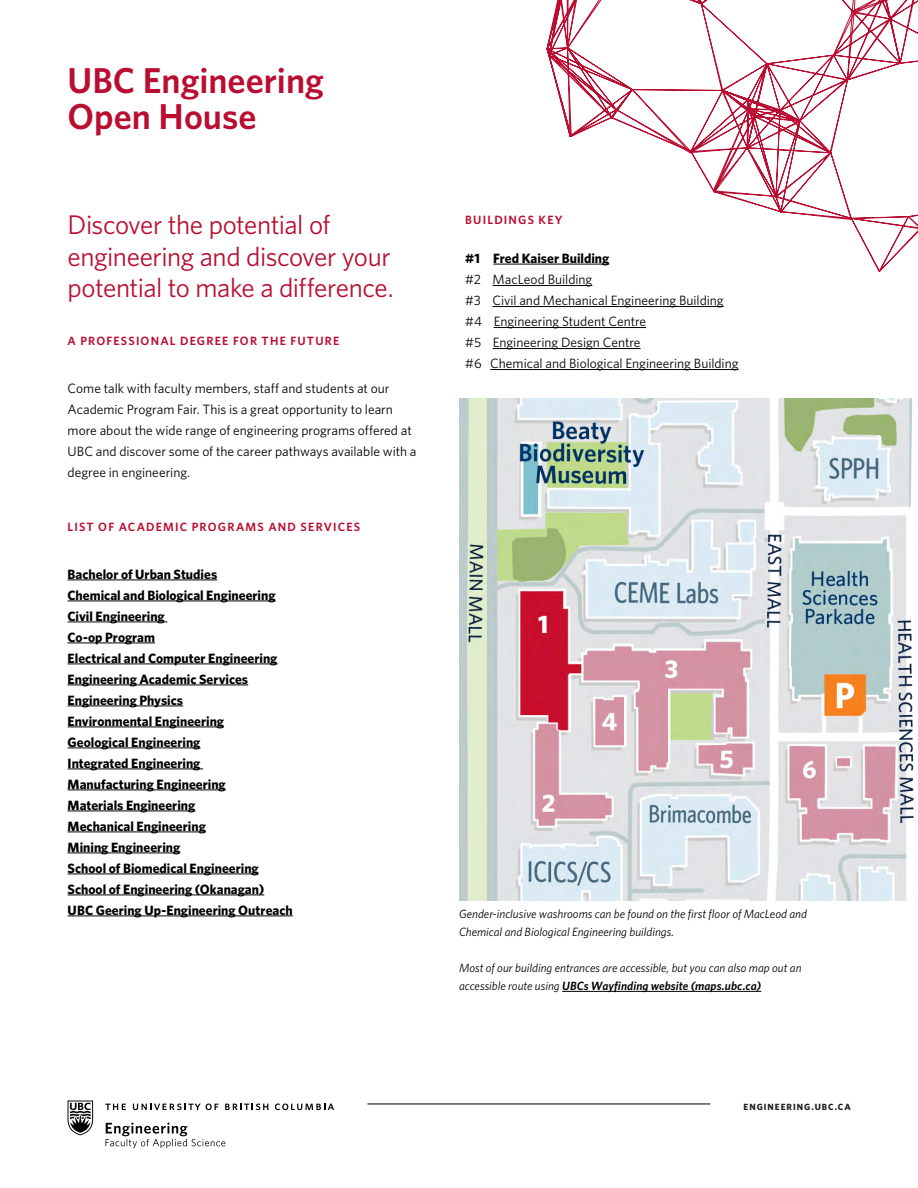
<style>
.page{position:relative;width:918px;height:1188px;background:#fff}
.page>*{position:absolute;margin:0;border:0;box-sizing:border-box;transform-origin:0 0}
.t1{font:600 36px/36px "Whitney";color:#b90e31}
.t2{font:27px/31.5px "Whitney";letter-spacing:-.02em;color:#b90e31}
.t3{font:700 13.5px/21px "Whitney";color:#000}
.t4{font:13.5px/21px "Whitney";color:#000}
.t5{font:italic 12px/18px "Whitney";color:#000}
.t6{font:600 12px "Whitney";letter-spacing:.1em;color:#b90e31}
.t7{font:12px "Whitney Salishan Sem Bd Ita";letter-spacing:.005em;color:#000}
.t8{font:700 9px "Whitney";letter-spacing:.11em;color:#231f20}
.s1{font-family:"Whitney";font-style:italic}
</style>
<div class="page">
<svg style="left:493px;top:0;width:425px;height:272px"></svg>
<img style="left:459px;top:398px;width:457px;height:503px">
<hr style="left:493px;top:264px;width:116px;height:1px;background:#000">
<hr style="left:493px;top:285px;width:99px;height:1px;background:#000">
<hr style="left:492px;top:306px;width:232px;height:1px;background:#000">
<hr style="left:494px;top:327px;width:152px;height:1px;background:#000">
<hr style="left:493px;top:348px;width:148px;height:1px;background:#000">
<hr style="left:490px;top:369px;width:249px;height:1px;background:#000">
<hr style="left:68px;top:580px;width:149px;height:1px;background:#000">
<hr style="left:68px;top:601px;width:208px;height:1px;background:#000">
<hr style="left:68px;top:622px;width:99px;height:1px;background:#000">
<hr style="left:68px;top:643px;width:87px;height:1px;background:#000">
<hr style="left:68px;top:664px;width:210px;height:1px;background:#000">
<hr style="left:68px;top:685px;width:180px;height:1px;background:#000">
<hr style="left:68px;top:706px;width:115px;height:1px;background:#000">
<hr style="left:68px;top:727px;width:156px;height:1px;background:#000">
<hr style="left:68px;top:748px;width:132px;height:1px;background:#000">
<hr style="left:68px;top:769px;width:135px;height:1px;background:#000">
<hr style="left:68px;top:790px;width:158px;height:1px;background:#000">
<hr style="left:68px;top:811px;width:127px;height:1px;background:#000">
<hr style="left:68px;top:832px;width:138px;height:1px;background:#000">
<hr style="left:68px;top:853px;width:112px;height:1px;background:#000">
<hr style="left:68px;top:874px;width:191px;height:1px;background:#000">
<hr style="left:68px;top:895px;width:196px;height:1px;background:#000">
<hr style="left:68px;top:916px;width:225px;height:1px;background:#000">
<hr style="left:562px;top:991px;width:199px;height:1px;background:#000">
<hr style="left:367px;top:1104px;width:343px;height:1px;background:#000101">
<svg style="left:106px;top:1123px;width:119px;height:25px"></svg>
<svg style="left:68px;top:1101px;width:25px;height:34px"></svg>
<svg style="left:105px;top:1104px;width:21px;height:6px"></svg>
<svg style="left:133px;top:1104px;width:85px;height:6px"></svg>
<svg style="left:225px;top:1104px;width:43px;height:6px"></svg>
<svg style="left:275px;top:1104px;width:59px;height:6px"></svg>
<h1 class="t1" style="left:68px;top:62px;width:258px">UBC Engineering<br>Open House</h1>
<h2 class="t2" style="left:68px;top:209px;width:328px">Discover the potential of engineering and discover your potential to make a difference.</h2>
<p class="t6" style="left:68px;top:334px;width:273px">A PROFESSIONAL DEGREE FOR THE FUTURE</p>
<p class="t4" style="left:68px;top:378px;width:350px">Come talk with faculty members, staff and students at our Academic Program Fair. This is a great opportunity to learn more about the wide range of engineering programs offered at UBC and discover some of the career pathways available with a degree in engineering.</p>
<p class="t6" style="left:68px;top:519px;width:294px">LIST OF ACADEMIC PROGRAMS AND SERVICES</p>
<p class="t3" style="left:68px;top:563px;width:227px">Bachelor of Urban Studies<br>Chemical and Biological Engineering<br>Civil Engineering<br>Co-op Program<br>Electrical and Computer Engineering<br>Engineering Academic Services<br>Engineering Physics<br>Environmental Engineering<br>Geological Engineering<br>Integrated Engineering<br>Manufacturing Engineering<br>Materials Engineering<br>Mechanical Engineering<br>Mining Engineering<br>School of Biomedical Engineering<br>School of Engineering (Okanagan)<br>UBC Geering Up-Engineering Outreach</p>
<p class="t6" style="left:465px;top:212px;width:99px">BUILDINGS KEY</p>
<p class="t3" style="left:465px;top:247px;width:146px">#1 Fred Kaiser Building</p>
<p class="t4" style="left:465px;top:268px;width:275px">#2 MacLeod Building<br>#3 Civil and Mechanical Engineering Building #4 Engineering Student Centre<br>#5 Engineering Design Centre<br>#6 Chemical and Biological Engineering Building</p>
<p class="t5" style="left:459px;top:904px;width:349px">Gender-inclusive washrooms can be found on the first floor of MacLeod and<br>Chemical and Biological Engineering buildings.</p>
<p class="t5" style="left:459px;top:959px;width:344px">Most of our building entrances are accessible, but you can also map out an</p>
<p class="t7" style="left:459px;top:978px;width:304px"><span class="s1">accessible route using</span> UBCs Wayfinding website (maps.ubc.ca)</p>
<p class="t8" style="left:744px;top:1101px;width:109px">ENGINEERING.UBC.CA</p>
</div>
